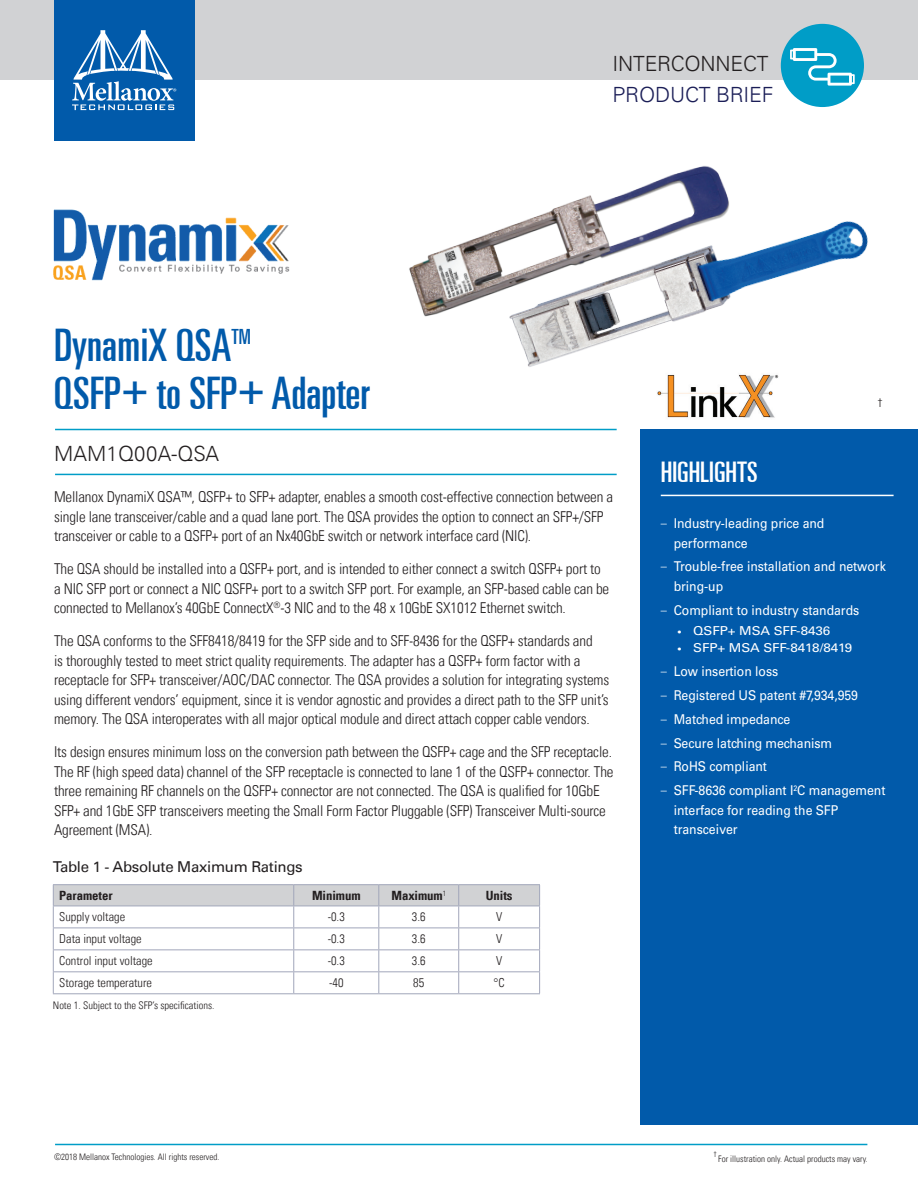
<style>
.page{position:relative;width:918px;height:1188px;background:#fff}
.page>*{position:absolute;margin:0;border:0;box-sizing:border-box;transform-origin:0 0}
.t1{font:ultra-condensed 45px/48px "Univers LT";color:#015aaa}
.t2{font:ultra-condensed 28.5px "Univers LT";color:#fff}
.t3{font:300 21px "Univers LT";letter-spacing:.01em;color:#231f20}
.t4{font:300 21px "Univers";letter-spacing:-.01em;color:#1b1e57}
.t5{font:300 21px "Univers LT";letter-spacing:-.01em;color:#231f20}
.t6{font:300 condensed 15px/19.5px "Univers LT";letter-spacing:-.01em;color:#231f20}
.t7{font:15px "Univers LT";letter-spacing:-.02em;color:#231f20}
.t8{font:13.5px/19.5px "Univers";letter-spacing:-.005em;color:#fff;scale:.91 1}
.t9{font:700 condensed 12.75px "Univers LT";letter-spacing:-.005em;color:#231f20}
.t10{font:300 condensed 12.3px "Univers LT";color:#231f20}
.t11{font:12.3px "Univers";letter-spacing:-.005em;color:#fff;scale:1.09 1}
.t12{font:300 condensed 12px "Univers LT";color:#231f20}
.t13{font:300 condensed 10.5px "Univers LT";color:#231f20}
.t14{font:300 condensed 9px "Univers LT";color:#231f20}
.t15{font:300 condensed 7.8px "Univers LT";color:#231f20}
.s1{font-family:"Univers LT";font-weight:300;font-stretch:condensed}
.s2{font-family:"Univers LT";font-weight:300;font-stretch:condensed;font-size:8.25px}
</style>
<div class="page">
<div style="left:0;top:0;width:918px;height:80px;background:#d1d2d4"></div>
<div style="left:54px;top:0;width:140px;height:140px;background:#015aaa"></div>
<svg style="left:72px;top:30px;width:104px;height:80px"></svg>
<hr style="left:55px;top:1144px;width:812px;height:1px;background:#009dc7">
<img style="left:53px;top:209px;width:237px;height:72px">
<hr style="left:55px;top:474px;width:562px;height:1px;background:#009dc7">
<hr style="left:55px;top:429px;width:562px;height:1px;background:#009dc7">
<div style="left:641px;top:429px;width:277px;height:695px;background:#015aaa"></div>
<hr style="left:661px;top:495px;width:233px;height:1px;background:#fff">
<div style="left:781px;top:24px;width:83px;height:83px;background:#009dc7;border-radius:50%"></div>
<svg style="left:790px;top:48px;width:65px;height:38px"></svg>
<img style="left:517px;top:221px;width:351px;height:146px">
<img style="left:409px;top:166px;width:340px;height:166px">
<hr style="left:53px;top:884px;width:241px;height:1px;background:#a1a6ba">
<hr style="left:294px;top:884px;width:85px;height:1px;background:#a1a6ba">
<hr style="left:379px;top:884px;width:80px;height:1px;background:#a1a6ba">
<hr style="left:459px;top:884px;width:81px;height:1px;background:#a1a6ba">
<svg style="left:53px;top:885px;width:487px;height:108px"></svg>
<hr style="left:53px;top:993px;width:241px;height:1px;background:#a1a6ba">
<hr style="left:294px;top:993px;width:85px;height:1px;background:#a1a6ba">
<hr style="left:379px;top:993px;width:80px;height:1px;background:#a1a6ba">
<hr style="left:459px;top:993px;width:81px;height:1px;background:#a1a6ba">
<img style="left:649px;top:364px;width:143px;height:54px">
<h3 class="t5" style="left:613px;top:51px;width:157px">INTERCONNECT</h3>
<h1 class="t1" style="left:54px;top:320px;width:317px">DynamiX QSA<sup>TM<br></sup>QSFP+ to SFP+ Adapter</h1>
<h3 class="t3" style="left:54px;top:441px;width:167px">MAM1Q00A-QSA</h3>
<h3 class="t4" style="left:613px;top:82px;width:162px">PRODUCT BRIEF</h3>
<h2 class="t2" style="left:661px;top:456px;width:98px">HIGHLIGHTS</h2>
<p class="t12" style="left:878px;top:396px;width:7px">†</p>
<p class="t6" style="left:54px;top:487px;width:561px">Mellanox DynamiX QSA™, QSFP+ to SFP+ adapter, enables a smooth cost-effective connection between a single lane transceiver/cable and a quad lane port. The QSA provides the option to connect an SFP+/SFP transceiver or cable to a QSFP+ port of an Nx40GbE switch or network interface card (NIC).</p>
<p class="t6" style="left:54px;top:559px;width:557px">The QSA should be installed into a QSFP+ port, and is intended to either connect a switch QSFP+ port to a NIC SFP port or connect a NIC QSFP+ port to a switch SFP port. For example, an SFP-based cable can be connected to Mellanox’s 40GbE ConnectX<sup>®</sup>-3 NIC and to the 48 x 10GbE SX1012 Ethernet switch.</p>
<p class="t6" style="left:54px;top:631px;width:557px">The QSA conforms to the SFF8418/8419 for the SFP side and to SFF-8436 for the QSFP+ standards and<br>is thoroughly tested to meet strict quality requirements. The adapter has a QSFP+ form factor with a receptacle for SFP+ transceiver/AOC/DAC connector. The QSA provides a solution for integrating systems using different vendors’ equipment, since it is vendor agnostic and provides a direct path to the SFP unit’s memory. The QSA interoperates with all major optical module and direct attach copper cable vendors.</p>
<p class="t6" style="left:54px;top:742px;width:561px">Its design ensures minimum loss on the conversion path between the QSFP+ cage and the SFP receptacle.<br>The RF (high speed data) channel of the SFP receptacle is connected to lane 1 of the QSFP+ connector. The three remaining RF channels on the QSFP+ connector are not connected. The QSA is qualified for 10GbE SFP+ and 1GbE SFP transceivers meeting the Small Form Factor Pluggable (SFP) Transceiver Multi-source Agreement (MSA).</p>
<p class="t7" style="left:53px;top:857px;width:251px">Table 1 - Absolute Maximum Ratings</p>
<p class="t9" style="left:59px;top:888px;width:55px">Parameter</p>
<p class="t9" style="left:312px;top:888px;width:50px">Minimum</p>
<p class="t9" style="left:391px;top:888px;width:56px">Maximum<sup>1</sup></p>
<p class="t9" style="left:486px;top:888px;width:28px">Units</p>
<p class="t10" style="left:59px;top:909px;width:67px">Supply voltage</p>
<p class="t10" style="left:328px;top:909px;width:19px">-0.3</p>
<p class="t10" style="left:412px;top:909px;width:15px">3.6</p>
<p class="t10" style="left:496px;top:909px;width:8px">V</p>
<p class="t10" style="left:59px;top:931px;width:84px">Data input voltage</p>
<p class="t10" style="left:328px;top:931px;width:19px">-0.3</p>
<p class="t10" style="left:412px;top:931px;width:15px">3.6</p>
<p class="t10" style="left:496px;top:931px;width:8px">V</p>
<p class="t10" style="left:59px;top:953px;width:95px">Control input voltage</p>
<p class="t10" style="left:328px;top:953px;width:19px">-0.3</p>
<p class="t10" style="left:412px;top:953px;width:15px">3.6</p>
<p class="t10" style="left:496px;top:953px;width:8px">V</p>
<p class="t10" style="left:59px;top:975px;width:94px">Storage temperature</p>
<p class="t10" style="left:329px;top:975px;width:16px">-40</p>
<p class="t10" style="left:413px;top:975px;width:12px">85</p>
<p class="t10" style="left:494px;top:975px;width:13px">°C</p>
<p class="t13" style="left:53px;top:999px;width:163px">Note 1. Subject to the SFP’s specifications.</p>
<p class="t8" style="left:674px;top:514px;width:167px;text-indent:-13px"><span class="s1">–</span> Industry-leading price and performance</p>
<p class="t8" style="left:674px;top:557px;width:235px;text-indent:-13px"><span class="s1">–</span> Trouble-free installation and network bring-up</p>
<p class="t8" style="left:661px;top:600px;width:220px"><span class="s1">–</span> Compliant to industry standards</p>
<p class="t11" style="left:677px;top:623px;width:142px"><span class="s2">•</span> QSFP+ MSA SFF-8436</p>
<p class="t11" style="left:677px;top:641px;width:162px"><span class="s2">•</span> SFP+ MSA SFF-8418/8419</p>
<p class="t8" style="left:661px;top:662px;width:131px"><span class="s1">–</span> Low insertion loss</p>
<p class="t8" style="left:661px;top:686px;width:218px"><span class="s1">–</span> Registered US patent #7,934,959</p>
<p class="t8" style="left:661px;top:709px;width:144px"><span class="s1">–</span> Matched impedance</p>
<p class="t8" style="left:661px;top:733px;width:190px"><span class="s1">–</span> Secure latching mechanism</p>
<p class="t8" style="left:661px;top:757px;width:118px"><span class="s1">–</span> RoHS compliant</p>
<p class="t8" style="left:674px;top:781px;width:234px;text-indent:-13px"><span class="s1">–</span> SFF-8636 compliant I<sup>2</sup>C management interface for reading the SFP transceiver</p>
<p class="t14" style="left:54px;top:1151px;width:167px">©2018 Mellanox Technologies. All rights reserved.</p>
<p class="t15" style="left:714px;top:1150px;width:5px">†</p>
<p class="t14" style="left:718px;top:1153px;width:151px">For illustration only. Actual products may vary.</p>
</div>
